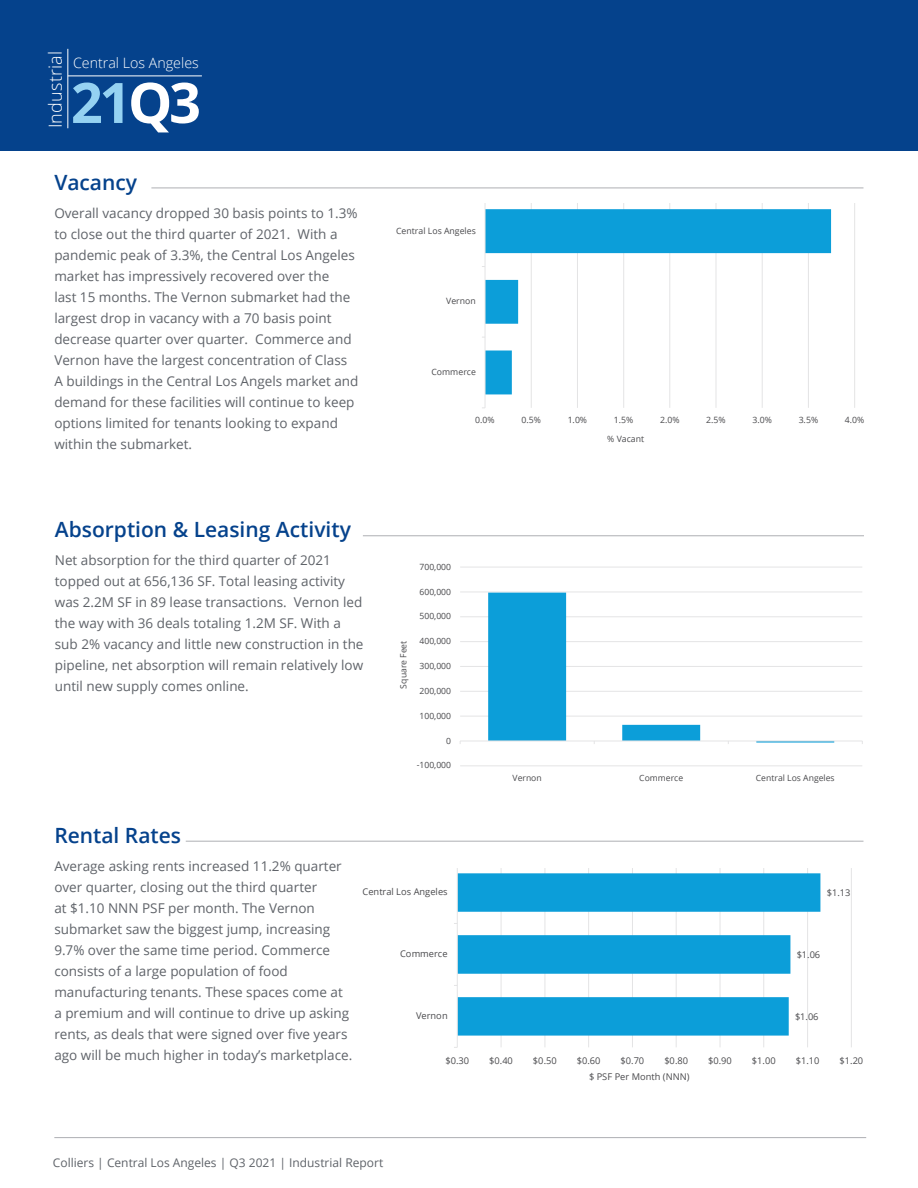
<style>
.page{position:relative;width:918px;height:1188px;background:#fff}
.page>*{position:absolute;margin:0;border:0;box-sizing:border-box;transform-origin:0 0}
.t1{font:700 55.8px "Open Sans";color:#95d2f2}
.t2{font:600 21px "Open Sans";color:#05428c}
.t3{font:300 18px "Open Sans";letter-spacing:.01em;color:#fff}
.t4{font:300 14.25px "Open Sans";color:#fff}
.t5{font:13.5px/21px "Open Sans";color:#5f6369}
.t6{font:12px "Open Sans";color:#5f6369}
.t7{font:9.3px "Open Sans";color:#4a4a4d}
.t8{font:8.7px "Open Sans";color:#4a4a4d}
.t9{font:8.55px "Open Sans";color:#4a4a4d}
.s1{color:#fff}
</style>
<div class="page">
<hr style="left:54px;top:1137px;width:812px;height:1px;background:#aeafb3">
<div style="left:0;top:0;width:918px;height:151px;background:#05428c"></div>
<hr style="left:68px;top:75px;width:134px;height:1px;background:#fff">
<hr style="left:67px;top:49px;width:1px;height:79px;background:#fff">
<hr style="left:501px;top:868px;width:1px;height:179px;background:#e4e4e5">
<hr style="left:545px;top:868px;width:1px;height:179px;background:#e4e4e5">
<hr style="left:588px;top:868px;width:1px;height:179px;background:#e4e4e5">
<hr style="left:632px;top:868px;width:1px;height:179px;background:#e4e4e5">
<hr style="left:676px;top:868px;width:1px;height:179px;background:#e4e4e5">
<hr style="left:720px;top:868px;width:1px;height:179px;background:#e4e4e5">
<hr style="left:763px;top:868px;width:1px;height:179px;background:#e4e4e5">
<hr style="left:807px;top:868px;width:1px;height:179px;background:#e4e4e5">
<hr style="left:851px;top:868px;width:1px;height:179px;background:#e4e4e5">
<svg style="left:458px;top:873px;width:362px;height:163px;fill:#0c9ed9"></svg>
<hr style="left:457px;top:868px;width:1px;height:179px;background:#e4e4e5">
<hr style="left:531px;top:203px;width:1px;height:205px;background:#e4e4e5">
<hr style="left:577px;top:203px;width:1px;height:205px;background:#e4e4e5">
<hr style="left:623px;top:203px;width:1px;height:205px;background:#e4e4e5">
<hr style="left:669px;top:203px;width:1px;height:205px;background:#e4e4e5">
<hr style="left:716px;top:203px;width:1px;height:205px;background:#e4e4e5">
<hr style="left:762px;top:203px;width:1px;height:205px;background:#e4e4e5">
<hr style="left:808px;top:203px;width:1px;height:205px;background:#e4e4e5">
<hr style="left:854px;top:203px;width:1px;height:205px;background:#e4e4e5">
<svg style="left:486px;top:209px;width:345px;height:185px"></svg>
<hr style="left:485px;top:203px;width:1px;height:205px;background:#e4e4e5">
<hr style="left:460px;top:765px;width:402px;height:1px;background:#e4e4e5">
<hr style="left:460px;top:716px;width:402px;height:1px;background:#e4e4e5">
<hr style="left:460px;top:691px;width:402px;height:1px;background:#e4e4e5">
<hr style="left:460px;top:666px;width:402px;height:1px;background:#e4e4e5">
<hr style="left:460px;top:641px;width:402px;height:1px;background:#e4e4e5">
<hr style="left:460px;top:616px;width:402px;height:1px;background:#e4e4e5">
<hr style="left:460px;top:592px;width:402px;height:1px;background:#e4e4e5">
<hr style="left:460px;top:567px;width:402px;height:1px;background:#e4e4e5">
<svg style="left:488px;top:593px;width:346px;height:150px"></svg>
<hr style="left:460px;top:741px;width:402px;height:1px;background:#e4e4e5">
<hr style="left:151px;top:188px;width:712px;height:1px;background:#aeafb3">
<hr style="left:363px;top:535px;width:501px;height:1px;background:#aeafb3">
<hr style="left:186px;top:841px;width:677px;height:1px;background:#aeafb3">
<h3 class="t3" style="left:43px;top:128px;width:79px;rotate:-90deg">Industrial</h3>
<p class="t4" style="left:73px;top:53px;width:127px">Central Los Angeles</p>
<h1 class="t1" style="left:71px;top:63px;width:132px">21<span class="s1">Q3</span></h1>
<h2 class="t2" style="left:54px;top:168px;width:84px">Vacancy</h2>
<p class="t5" style="left:54px;top:202px;width:306px">Overall vacancy dropped 30 basis points to 1.3% to close out the third quarter of 2021. With a pandemic peak of 3.3%, the Central Los Angeles market has impressively recovered over the<br>last 15 months. The Vernon submarket had the largest drop in vacancy with a 70 basis point decrease quarter over quarter. Commerce and Vernon have the largest concentration of Class A buildings in the Central Los Angels market and demand for these facilities will continue to keep options limited for tenants looking to expand within the submarket.</p>
<h2 class="t2" style="left:55px;top:515px;width:298px">Absorption &amp; Leasing Activity</h2>
<p class="t5" style="left:55px;top:549px;width:310px">Net absorption for the third quarter of 2021 topped out at 656,136 SF. Total leasing activity was 2.2M SF in 89 lease transactions. Vernon led the way with 36 deals totaling 1.2M SF. With a sub 2% vacancy and little new construction in the pipeline, net absorption will remain relatively low until new supply comes online.</p>
<p class="t8" style="left:396px;top:225px;width:81px">Central Los Angeles</p>
<p class="t8" style="left:446px;top:295px;width:31px">Vernon</p>
<p class="t8" style="left:431px;top:366px;width:46px">Commerce</p>
<p class="t8" style="left:475px;top:414px;width:21px">0.0%</p>
<p class="t8" style="left:521px;top:414px;width:21px">0.5%</p>
<p class="t8" style="left:568px;top:414px;width:21px">1.0%</p>
<p class="t8" style="left:614px;top:414px;width:21px">1.5%</p>
<p class="t8" style="left:660px;top:414px;width:21px">2.0%</p>
<p class="t8" style="left:706px;top:414px;width:21px">2.5%</p>
<p class="t8" style="left:752px;top:414px;width:21px">3.0%</p>
<p class="t8" style="left:799px;top:414px;width:21px">3.5%</p>
<p class="t8" style="left:845px;top:414px;width:21px">4.0%</p>
<p class="t9" style="left:398px;top:689px;width:49px;rotate:-90deg">Square Feet</p>
<p class="t9" style="left:420px;top:561px;width:33px">700,000</p>
<p class="t9" style="left:420px;top:586px;width:33px">600,000</p>
<p class="t9" style="left:420px;top:610px;width:33px">500,000</p>
<p class="t9" style="left:420px;top:635px;width:33px">400,000</p>
<p class="t9" style="left:420px;top:660px;width:33px">300,000</p>
<p class="t9" style="left:420px;top:685px;width:33px">200,000</p>
<p class="t9" style="left:420px;top:710px;width:33px">100,000</p>
<p class="t9" style="left:446px;top:735px;width:6px">0</p>
<p class="t9" style="left:417px;top:759px;width:36px">-100,000</p>
<p class="t8" style="left:607px;top:433px;width:38px">% Vacant</p>
<p class="t9" style="left:513px;top:772px;width:31px">Vernon</p>
<p class="t9" style="left:639px;top:772px;width:45px">Commerce</p>
<p class="t9" style="left:756px;top:772px;width:80px">Central Los Angeles</p>
<h2 class="t2" style="left:54px;top:821px;width:128px">Rental Rates</h2>
<p class="t5" style="left:54px;top:855px;width:299px">Average asking rents increased 11.2% quarter over quarter, closing out the third quarter<br>at $1.10 NNN PSF per month. The Vernon submarket saw the biggest jump, increasing 9.7% over the same time period. Commerce consists of a large population of food manufacturing tenants. These spaces come at a premium and will continue to drive up asking rents, as deals that were signed over five years ago will be much higher in today’s marketplace.</p>
<p class="t7" style="left:362px;top:886px;width:87px">Central Los Angeles</p>
<p class="t7" style="left:827px;top:886px;width:25px">$1.13</p>
<p class="t7" style="left:400px;top:948px;width:49px">Commerce</p>
<p class="t7" style="left:797px;top:948px;width:25px">$1.06</p>
<p class="t7" style="left:416px;top:1009px;width:33px">Vernon</p>
<p class="t7" style="left:795px;top:1010px;width:25px">$1.06</p>
<p class="t7" style="left:445px;top:1054px;width:25px">$0.30</p>
<p class="t7" style="left:489px;top:1054px;width:25px">$0.40</p>
<p class="t7" style="left:533px;top:1054px;width:25px">$0.50</p>
<p class="t7" style="left:577px;top:1054px;width:25px">$0.60</p>
<p class="t7" style="left:621px;top:1054px;width:25px">$0.70</p>
<p class="t7" style="left:664px;top:1054px;width:25px">$0.80</p>
<p class="t7" style="left:708px;top:1054px;width:25px">$0.90</p>
<p class="t7" style="left:752px;top:1054px;width:25px">$1.00</p>
<p class="t7" style="left:796px;top:1054px;width:25px">$1.10</p>
<p class="t7" style="left:840px;top:1054px;width:25px">$1.20</p>
<p class="t7" style="left:589px;top:1070px;width:102px">$ PSF Per Month (NNN)</p>
<p class="t6" style="left:53px;top:1154px;width:332px">Colliers | Central Los Angeles | Q3 2021 | Industrial Report</p>
</div>
